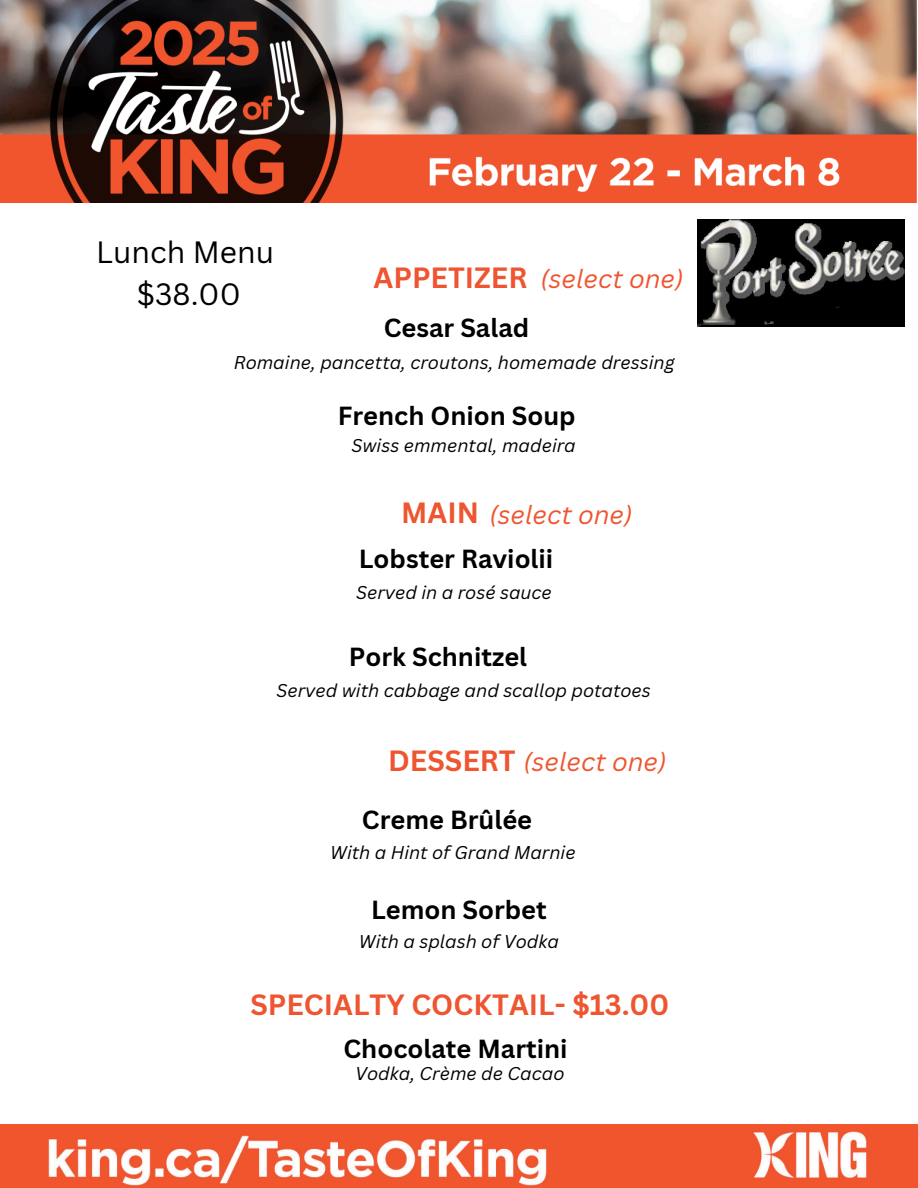
<style>
.page{position:relative;width:918px;height:1188px;background:#fff}
.page>*{position:absolute;margin:0;border:0;box-sizing:border-box;transform-origin:0 0}
.t1{font:30px/41.7px "Canva Sans";color:#000;text-align:center}
.t2{font:700 28.5px "Canva Sans";color:#ee5530}
.t3{font:700 25.5px "Canva Sans";color:#000}
.t4{font:italic 25.5px "Canva Sans";color:#ee5530}
.t5{font:italic 18px "Canva Sans";color:#000}
</style>
<div class="page">
<img style="left:0;top:0;width:917px;height:202px">
<img style="left:1px;top:1125px;width:917px;height:63px">
<img style="left:697px;top:220px;width:207px;height:107px">
<p class="t1" style="left:96px;top:230px;width:179px">Lunch Menu $38.00</p>
<p class="t2" style="left:374px;top:258px;width:155px">APPETIZER</p>
<h3 class="t4" style="left:540px;top:261px;width:145px">(select one)</h3>
<h4 class="t3" style="left:384px;top:310px;width:147px">Cesar Salad</h4>
<h3 class="t5" style="left:234px;top:349px;width:442px">Romaine, pancetta, croutons, homemade dressing</h3>
<p class="t3" style="left:338px;top:398px;width:239px">French Onion Soup</p>
<p class="t5" style="left:352px;top:433px;width:226px">Swiss emmental, madeira</p>
<h2 class="t2" style="left:401px;top:493px;width:79px">MAIN</h2>
<p class="t4" style="left:490px;top:497px;width:145px">(select one)</p>
<h3 class="t3" style="left:359px;top:541px;width:196px">Lobster Raviolii</h3>
<h4 class="t5" style="left:356px;top:580px;width:197px">Served in a rosé sauce</h4>
<h1 class="t3" style="left:349px;top:639px;width:180px">Pork Schnitzel</h1>
<h3 class="t5" style="left:276px;top:678px;width:376px">Served with cabbage and scallop potatoes</h3>
<h1 class="t2" style="left:388px;top:741px;width:129px">DESSERT</h1>
<h1 class="t4" style="left:524px;top:744px;width:145px">(select one)</h1>
<p class="t3" style="left:362px;top:802px;width:172px">Creme Brûlée</p>
<h3 class="t5" style="left:330px;top:840px;width:247px">With a Hint of Grand Marnie</h3>
<h3 class="t3" style="left:371px;top:891px;width:177px">Lemon Sorbet</h3>
<p class="t5" style="left:359px;top:929px;width:202px">With a splash of Vodka</p>
<p class="t2" style="left:250px;top:985px;width:420px">SPECIALTY COCKTAIL- $13.00</p>
<h1 class="t3" style="left:343px;top:1031px;width:226px">Chocolate Martini</h1>
<h4 class="t5" style="left:355px;top:1061px;width:211px">Vodka, Crème de Cacao</h4>
</div>
